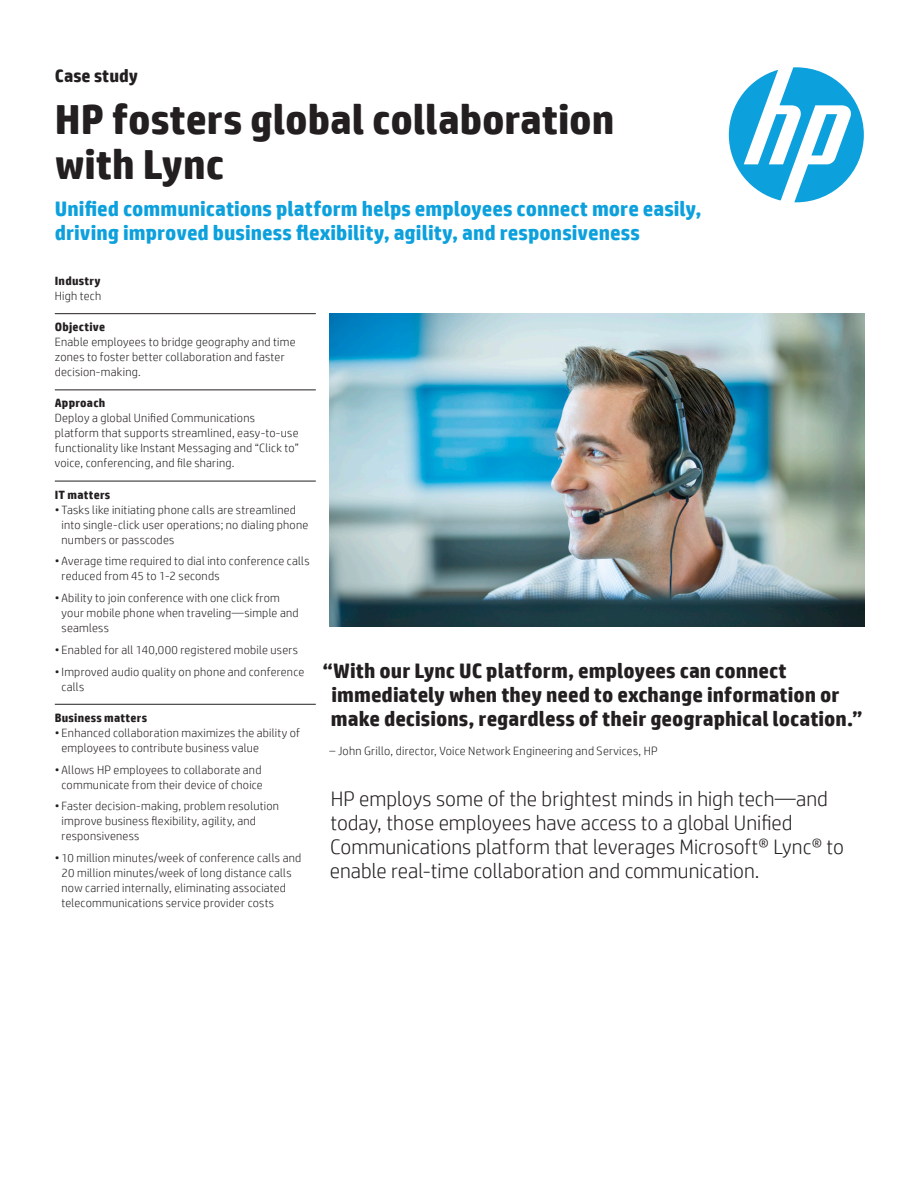
<style>
.page{position:relative;width:918px;height:1188px;background:#fff}
.page>*{position:absolute;margin:0;border:0;box-sizing:border-box;transform-origin:0 0}
.t1{font:700 42px/45px "HP Simplified";letter-spacing:-.005em;color:#231f20}
.t2{font:300 21px/24px "HP Simplified";color:#231f20}
.t3{font:700 21px/24px "HP Simplified";color:#231f20}
.t4{font:700 21px/24px "HP Simplified";color:#0ca0dd}
.t5{font:700 18px "HP Simplified";letter-spacing:.005em;color:#231f20}
.t6{font:300 12px/15px "HP Simplified";letter-spacing:.02em;color:#231f20}
.t7{font:700 12px "HP Simplified";letter-spacing:.02em;color:#231f20}
</style>
<div class="page">
<svg style="left:729px;top:67px;width:135px;height:135px"></svg>
<img style="left:329px;top:313px;width:536px;height:314px">
<hr style="left:55px;top:313px;width:261px;height:1px;background:#231f20">
<hr style="left:55px;top:390px;width:261px;height:1px;background:#231f20">
<hr style="left:55px;top:481px;width:261px;height:1px;background:#231f20">
<hr style="left:55px;top:704px;width:261px;height:1px;background:#231f20">
<h3 class="t5" style="left:55px;top:65px;width:85px">Case study</h3>
<h1 class="t1" style="left:55px;top:96px;width:561px">HP fosters global collaboration with Lync</h1>
<h2 class="t4" style="left:55px;top:197px;width:648px">Unified communications platform helps employees connect more easily, driving improved business flexibility, agility, and responsiveness</h2>
<p class="t7" style="left:55px;top:274px;width:47px">Industry</p>
<p class="t6" style="left:55px;top:288px;width:48px">High tech</p>
<p class="t7" style="left:55px;top:320px;width:52px">Objective</p>
<p class="t6" style="left:55px;top:334px;width:242px">Enable employees to bridge geography and time zones to foster better collaboration and faster decision-making.</p>
<p class="t7" style="left:55px;top:396px;width:52px">Approach</p>
<p class="t6" style="left:55px;top:411px;width:246px">Deploy a global Unified Communications platform that supports streamlined, easy-to-use functionality like Instant Messaging and “Click to” voice, conferencing, and file sharing.</p>
<p class="t7" style="left:55px;top:487px;width:57px">IT matters</p>
<p class="t6" style="left:62px;top:502px;width:248px;text-indent:-7px">• Tasks like initiating phone calls are streamlined into single-click user operations; no dialing phone numbers or passcodes</p>
<p class="t6" style="left:62px;top:554px;width:250px;text-indent:-7px">• Average time required to dial into conference calls reduced from 45 to 1-2 seconds</p>
<p class="t6" style="left:62px;top:590px;width:239px;text-indent:-7px">• Ability to join conference with one click from your mobile phone when traveling—simple and seamless</p>
<p class="t6" style="left:55px;top:642px;width:245px">• Enabled for all 140,000 registered mobile users</p>
<p class="t6" style="left:62px;top:664px;width:244px;text-indent:-7px">•Improved audio quality on phone and conference calls</p>
<p class="t7" style="left:55px;top:711px;width:94px">Business matters</p>
<p class="t6" style="left:62px;top:725px;width:240px;text-indent:-7px">• Enhanced collaboration maximizes the ability of employees to contribute business value</p>
<p class="t6" style="left:55px;top:762px;width:209px;text-align:center">• Allows HP employees to collaborate and communicate from their device of choice</p>
<p class="t6" style="left:62px;top:798px;width:219px;text-indent:-7px">• Faster decision-making, problem resolution improve business flexibility, agility, and responsiveness</p>
<p class="t6" style="left:62px;top:850px;width:241px;text-indent:-7px">• 10 million minutes/week of conference calls and 20 million minutes/week of long distance calls now carried internally, eliminating associated telecommunications service provider costs</p>
<h2 class="t3" style="left:331px;top:659px;width:533px;text-indent:-8px">“With our Lync UC platform, employees can connect immediately when they need to exchange information or make decisions, regardless of their geographical location.”</h2>
<p class="t6" style="left:330px;top:743px;width:330px">– John Grillo, director, Voice Network Engineering and Services, HP</p>
<h2 class="t2" style="left:330px;top:786px;width:516px">HP employs some of the brightest minds in high tech—and today, those employees have access to a global Unified Communications platform that leverages Microsoft® Lync® to enable real-time collaboration and communication.</h2>
</div>
